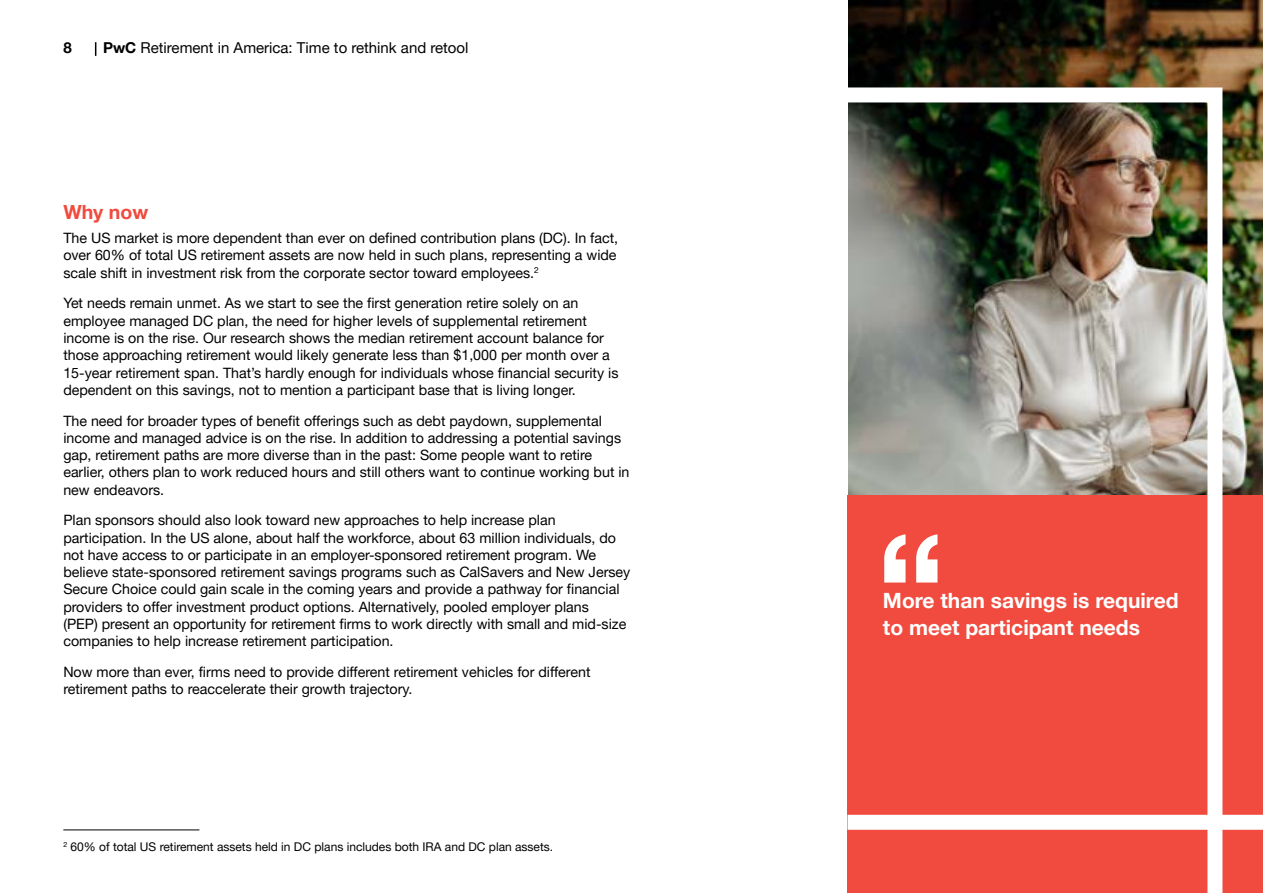
<style>
.page{position:relative;width:1263px;height:893px;background:#fff}
.page>*{position:absolute;margin:0;border:0;box-sizing:border-box;transform-origin:0 0}
.t1{font:700 21px/27px "Helvetica Neue LT Pro";color:#fff}
.t2{font:700 19.5px "Helvetica Neue LT Pro";color:#f04b3e}
.t3{font:15px "Helvetica Neue LT Pro";color:#000}
.t4{font:700 15px "Helvetica Neue LT Pro";color:#000}
.t5{font:14.25px/17.2px "Helvetica Neue LT Pro";color:#000}
.t6{font:12px "Helvetica Neue LT Pro";color:#000}
.s1{font-weight:700}
</style>
<div class="page">
<svg style="left:95px;top:42px;width:1px;height:14px"></svg>
<img style="left:848px;top:0;width:415px;height:495px">
<div style="left:847px;top:495px;width:416px;height:398px;background:#f04b3e"></div>
<div style="left:847px;top:815px;width:416px;height:15px;background:#fff"></div>
<img style="left:847px;top:80px;width:383px;height:813px">
<svg style="left:884px;top:534px;width:53px;height:48px"></svg>
<hr style="left:63px;top:829px;width:136px;height:1px;background:#000">
<p class="t4" style="left:63px;top:38px;width:10px">8</p>
<p class="t3" style="left:103px;top:38px;width:367px"><span class="s1">PwC</span> Retirement in America: Time to rethink and retool</p>
<h2 class="t2" style="left:63px;top:200px;width:86px">Why now</h2>
<p class="t5" style="left:63px;top:229px;width:556px;text-align:justify">The US market is more dependent than ever on defined contribution plans (DC). In fact, over 60% of total US retirement assets are now held in such plans, representing a wide scale shift in investment risk from the corporate sector toward employees.<sup>2</sup></p>
<p class="t5" style="left:63px;top:294px;width:557px">Yet needs remain unmet. As we start to see the first generation retire solely on an employee managed DC plan, the need for higher levels of supplemental retirement income is on the rise. Our research shows the median retirement account balance for those approaching retirement would likely generate less than $1,000 per month over a 15-year retirement span. That’s hardly enough for individuals whose financial security is dependent on this savings, not to mention a participant base that is living longer.</p>
<p class="t5" style="left:63px;top:411px;width:568px">The need for broader types of benefit offerings such as debt paydown, supplemental income and managed advice is on the rise. In addition to addressing a potential savings gap, retirement paths are more diverse than in the past: Some people want to retire earlier, others plan to work reduced hours and still others want to continue working but in new endeavors.</p>
<p class="t5" style="left:63px;top:511px;width:568px">Plan sponsors should also look toward new approaches to help increase plan participation. In the US alone, about half the workforce, about 63 million individuals, do not have access to or participate in an employer-sponsored retirement program. We believe state-sponsored retirement savings programs such as CalSavers and New Jersey Secure Choice could gain scale in the coming years and provide a pathway for financial providers to offer investment product options. Alternatively, pooled employer plans<br>(PEP) present an opportunity for retirement firms to work directly with small and mid-size companies to help increase retirement participation.</p>
<p class="t5" style="left:63px;top:663px;width:529px">Now more than ever, firms need to provide different retirement vehicles for different retirement paths to reaccelerate their growth trajectory.</p>
<p class="t6" style="left:63px;top:839px;width:491px"><sup>2</sup> 60% of total US retirement assets held in DC plans includes both IRA and DC plan assets.</p>
<h1 class="t1" style="left:883px;top:587px;width:297px">More than savings is required to meet participant needs</h1>
</div>
